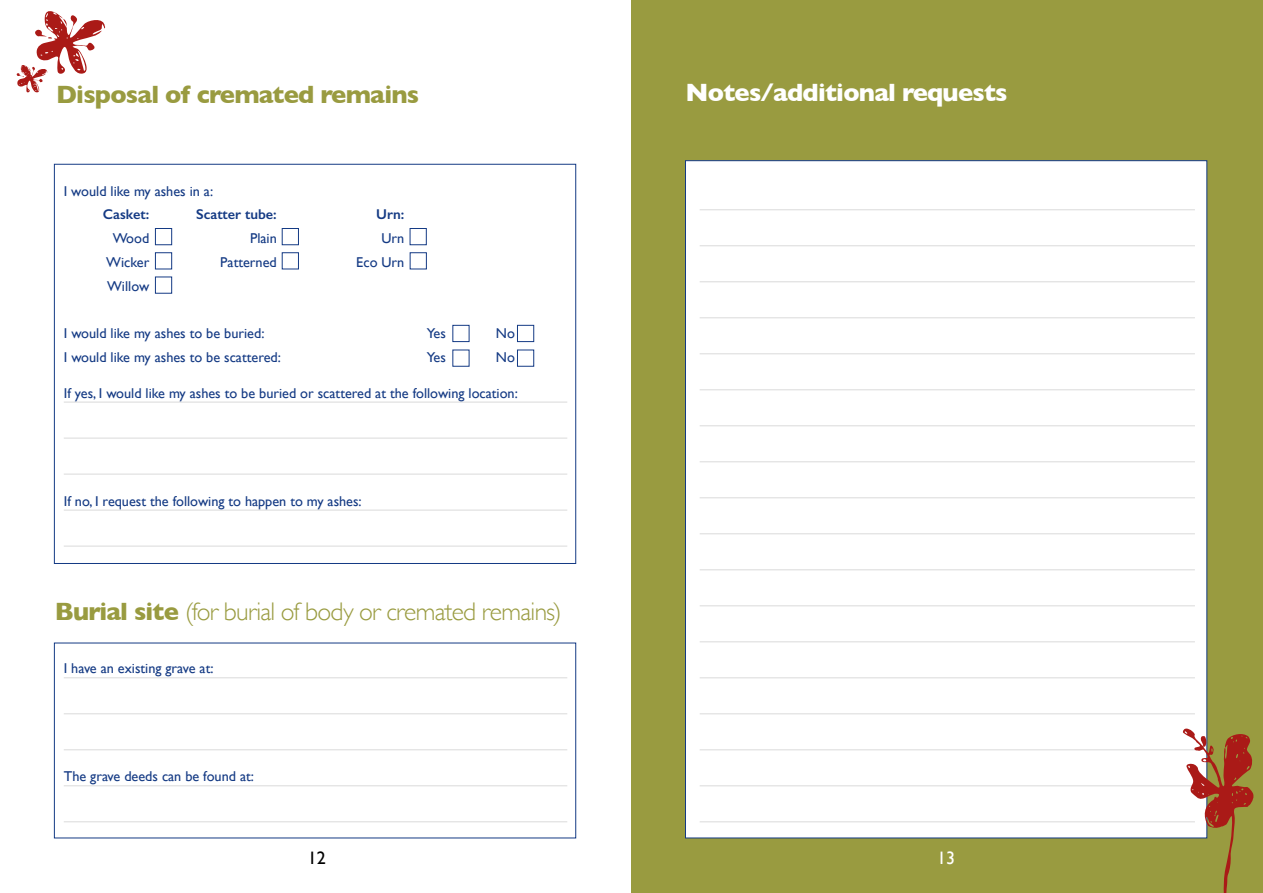
<style>
.page{position:relative;width:1263px;height:893px;background:#fff}
.page>*{position:absolute;margin:0;border:0;box-sizing:border-box;transform-origin:0 0}
.t1{font:300 25.5px "Gill Sans";letter-spacing:-.03em;color:#999b40}
.t2{font:700 25.5px "Gill Sans";letter-spacing:-.03em;color:#999b40}
.t3{font:700 25.5px "Gill Sans";letter-spacing:-.03em;color:#fff}
.t4{font:18px "Gill Sans";color:#000}
.t5{font:18px "Gill Sans";color:#fff}
.t6{font:14.25px "Gill Sans";color:#143a84}
.t7{font:600 14.25px "Gill Sans";color:#143a84}
.s1{font-weight:700}
</style>
<div class="page">
<div style="left:631px;top:0;width:632px;height:893px;background:#999b40"></div>
<div style="left:685px;top:160px;width:522px;height:678px;background:#fff;border:1px solid #143a84"></div>
<hr style="left:700px;top:210px;width:495px;height:1px;background:#dadada">
<hr style="left:700px;top:246px;width:495px;height:1px;background:#dadada">
<hr style="left:700px;top:282px;width:495px;height:1px;background:#dadada">
<hr style="left:700px;top:318px;width:495px;height:1px;background:#dadada">
<hr style="left:700px;top:354px;width:495px;height:1px;background:#dadada">
<hr style="left:700px;top:390px;width:495px;height:1px;background:#dadada">
<hr style="left:700px;top:426px;width:495px;height:1px;background:#dadada">
<hr style="left:700px;top:462px;width:495px;height:1px;background:#dadada">
<hr style="left:700px;top:498px;width:495px;height:1px;background:#dadada">
<hr style="left:700px;top:534px;width:495px;height:1px;background:#dadada">
<hr style="left:700px;top:570px;width:495px;height:1px;background:#dadada">
<hr style="left:700px;top:606px;width:495px;height:1px;background:#dadada">
<hr style="left:700px;top:642px;width:495px;height:1px;background:#dadada">
<hr style="left:700px;top:678px;width:495px;height:1px;background:#dadada">
<hr style="left:700px;top:714px;width:495px;height:1px;background:#dadada">
<hr style="left:700px;top:750px;width:495px;height:1px;background:#dadada">
<hr style="left:700px;top:786px;width:495px;height:1px;background:#dadada">
<hr style="left:700px;top:822px;width:495px;height:1px;background:#dadada">
<div style="left:54px;top:164px;width:522px;height:400px;background:#fff;border:1px solid #143a84"></div>
<hr style="left:64px;top:402px;width:503px;height:1px;background:#dadada">
<hr style="left:64px;top:438px;width:503px;height:1px;background:#dadada">
<hr style="left:64px;top:474px;width:503px;height:1px;background:#dadada">
<hr style="left:64px;top:510px;width:503px;height:1px;background:#dadada">
<hr style="left:64px;top:546px;width:503px;height:1px;background:#dadada">
<hr style="left:64px;top:677px;width:503px;height:1px;background:#dadada">
<hr style="left:64px;top:713px;width:503px;height:1px;background:#dadada">
<hr style="left:64px;top:749px;width:503px;height:1px;background:#dadada">
<hr style="left:64px;top:785px;width:503px;height:1px;background:#dadada">
<hr style="left:64px;top:821px;width:503px;height:1px;background:#dadada">
<div style="left:282px;top:228px;width:17px;height:17px;border:1px solid #143a84"></div>
<div style="left:282px;top:252px;width:17px;height:17px;border:1px solid #143a84"></div>
<div style="left:155px;top:228px;width:17px;height:17px;border:1px solid #143a84"></div>
<div style="left:155px;top:252px;width:17px;height:17px;border:1px solid #143a84"></div>
<div style="left:155px;top:277px;width:17px;height:17px;border:1px solid #143a84"></div>
<div style="left:410px;top:228px;width:17px;height:17px;border:1px solid #143a84"></div>
<div style="left:410px;top:252px;width:17px;height:17px;border:1px solid #143a84"></div>
<div style="left:517px;top:325px;width:17px;height:17px;border:1px solid #143a84"></div>
<div style="left:452px;top:325px;width:17px;height:17px;border:1px solid #143a84"></div>
<div style="left:517px;top:350px;width:17px;height:17px;border:1px solid #143a84"></div>
<svg style="left:1183px;top:725px;width:71px;height:168px"></svg>
<svg style="left:16px;top:11px;width:90px;height:82px"></svg>
<h1 class="t2" style="left:56px;top:74px;width:365px">Disposal of cremated remains</h1>
<p class="t6" style="left:64px;top:182px;width:151px">I would like my ashes in a:</p>
<p class="t7" style="left:103px;top:206px;width:48px">Casket:</p>
<p class="t7" style="left:196px;top:206px;width:82px">Scatter tube:</p>
<p class="t7" style="left:376px;top:206px;width:30px">Urn:</p>
<p class="t6" style="left:113px;top:230px;width:38px">Wood</p>
<p class="t6" style="left:250px;top:230px;width:28px">Plain</p>
<p class="t6" style="left:381px;top:230px;width:24px">Urn</p>
<p class="t6" style="left:106px;top:254px;width:45px">Wicker</p>
<p class="t6" style="left:220px;top:254px;width:58px">Patterned</p>
<p class="t6" style="left:356px;top:254px;width:50px">Eco Urn</p>
<p class="t6" style="left:107px;top:277px;width:44px">Willow</p>
<p class="t6" style="left:64px;top:325px;width:202px">I would like my ashes to be buried:</p>
<p class="t6" style="left:427px;top:325px;width:21px">Yes</p>
<p class="t6" style="left:496px;top:325px;width:20px">No</p>
<p class="t6" style="left:64px;top:349px;width:219px">I would like my ashes to be scattered:</p>
<p class="t6" style="left:427px;top:349px;width:21px">Yes</p>
<p class="t6" style="left:496px;top:349px;width:20px">No</p>
<p class="t6" style="left:64px;top:384px;width:455px">If yes, I would like my ashes to be buried or scattered at the following location:</p>
<p class="t6" style="left:64px;top:492px;width:299px">If no, I request the following to happen to my ashes:</p>
<h1 class="t1" style="left:55px;top:592px;width:508px"><span class="s1">Burial site</span> (for burial of body or cremated remains)</h1>
<p class="t6" style="left:64px;top:660px;width:151px">I have an existing grave at:</p>
<p class="t6" style="left:64px;top:768px;width:192px">The grave deeds can be found at:</p>
<h1 class="t3" style="left:685px;top:72px;width:324px">Notes/additional requests</h1>
<p class="t4" style="left:308px;top:847px;width:19px">12</p>
<p class="t5" style="left:937px;top:847px;width:19px">13</p>
</div>
